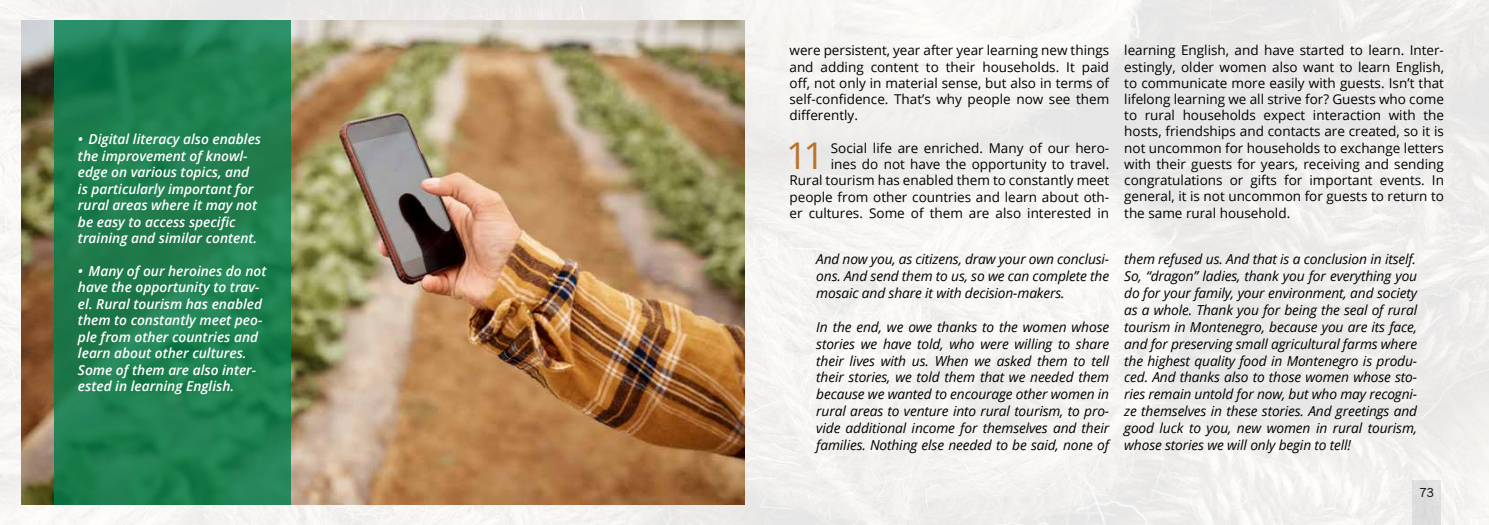
<style>
.page{position:relative;width:1489px;height:525px;background:#fff}
.page>*{position:absolute;margin:0;border:0;box-sizing:border-box;transform-origin:0 0}
.t1{font:36.88px "Open Sans";color:#ba722a}
.t2{font:italic 13.75px/16.9px "Open Sans";letter-spacing:-.01em;color:#000;text-align:justify}
.t3{font:italic 600 13.75px/16.5px "Open Sans";color:#fff}
.t4{font:13.5px/16.2px "Open Sans";color:#000;text-align:justify}
.t5{font:12.5px "Literal";color:#000}
</style>
<div class="page">
<img style="left:0;top:0;width:1488px;height:524px">
<img style="left:22px;top:20px;width:722px;height:484px">
<svg style="left:54px;top:20px;width:237px;height:484px;background:#1d7e4f"></svg>
<div style="left:1412px;top:479px;width:28px;height:45px;background:#dededd"></div>
<p class="t4" style="left:789px;top:42px;width:321px">were persistent, year after year learning new things and adding content to their households. It paid off, not only in material sense, but also in terms of self-confidence. That’s why people now see them differently.</p>
<h1 class="t1" style="left:786px;top:130px;width:40px">11</h1>
<p class="t3" style="left:78px;top:131px;width:184px">• Digital literacy also enables the improvement of knowl&shy;edge on various topics, and is particularly important for rural areas where it may not be easy to access specific training and similar content.</p>
<p class="t3" style="left:78px;top:262px;width:190px">• Many of our heroines do not have the opportunity to trav&shy;el. Rural tourism has enabled them to constantly meet peo&shy;ple from other countries and learn about other cultures.<br>Some of them are also inter&shy;ested in learning English.</p>
<p class="t2" style="left:816px;top:250px;width:294px">And now you, as citizens, draw your own conclusi&shy;ons. And send them to us, so we can complete the mosaic and share it with decision-makers.</p>
<p class="t4" style="left:789px;top:139px;width:321px;text-align:right">Social life are enriched. Many of our hero-<br>ines do not have the opportunity to travel.<br>Rural tourism has enabled them to constantly meet people from other countries and learn about oth&shy;er cultures. Some of them are also interested in</p>
<p class="t2" style="left:816px;top:318px;width:294px">In the end, we owe thanks to the women whose stories we have told, who were willing to share their lives with us. When we asked them to tell their stories, we told them that we needed them because we wanted to encourage other women in rural areas to venture into rural tourism, to pro&shy;vide additional income for themselves and their families. Nothing else needed to be said, none of</p>
<p class="t4" style="left:1124px;top:42px;width:321px">learning English, and have started to learn. Inter&shy;estingly, older women also want to learn English, to communicate more easily with guests. Isn’t that lifelong learning we all strive for? Guests who come to rural households expect interaction with the hosts, friendships and contacts are created, so it is not uncommon for households to exchange letters with their guests for years, receiving and sending congratulations or gifts for important events. In general, it is not uncommon for guests to return to the same rural household.</p>
<p class="t2" style="left:1124px;top:250px;width:294px">them refused us. And that is a conclusion in itself.<br>So, “dragon” ladies, thank you for everything you do for your family, your environment, and society as a whole. Thank you for being the seal of rural tourism in Montenegro, because you are its face, and for preserving small agricultural farms where the highest quality food in Montenegro is produ&shy;ced. And thanks also to those women whose sto&shy;ries remain untold for now, but who may recogni&shy;ze themselves in these stories. And greetings and good luck to you, new women in rural tourism, whose stories we will only begin to tell!</p>
<p class="t5" style="left:1419px;top:483px;width:16px">73</p>
</div>
